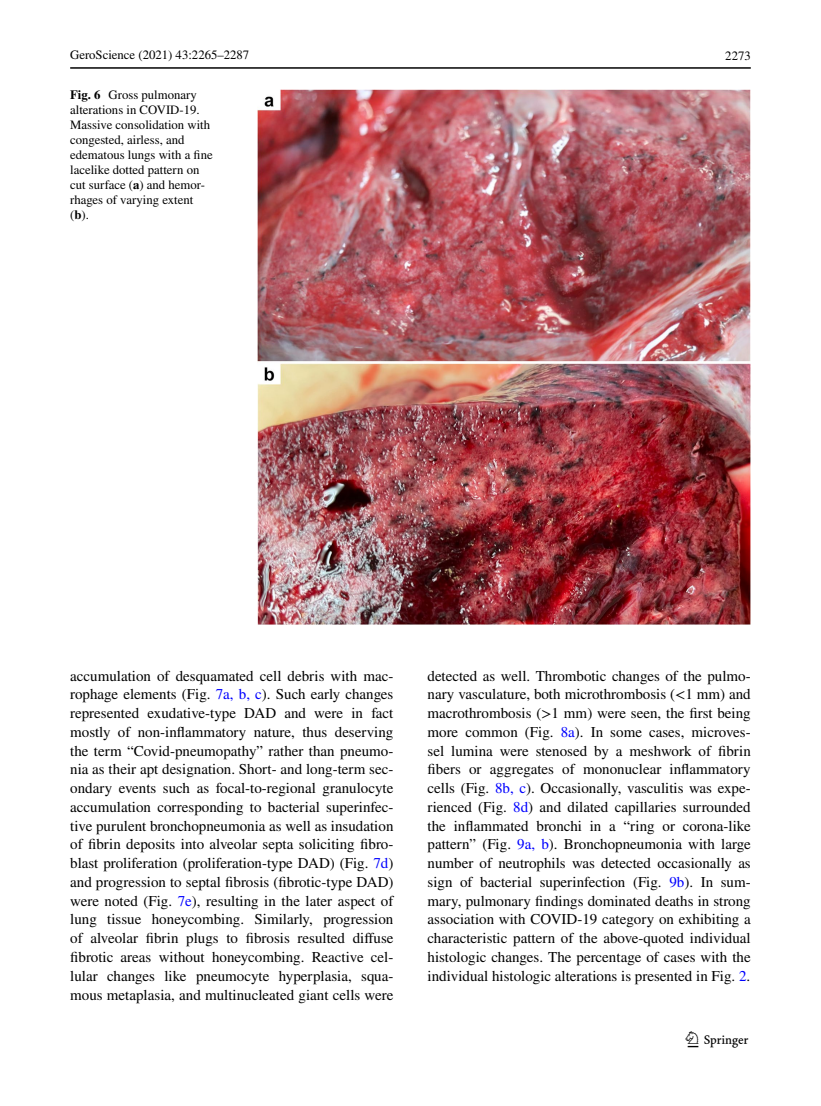
<style>
.page{position:relative;width:821px;height:1106px;background:#fff}
.page>*{position:absolute;margin:0;border:0;box-sizing:border-box;transform-origin:0 0}
.t1{font:22.5px "Springnew Regular 9";color:#000}
.t2{font:15px/18.8px "STIX";color:#000;text-align:justify}
.t3{font:12.75px/15px "STIX";color:#000}
.t4{font:12.75px "STIX Regular 10";color:#000}
.s1{font-weight:700}
.s2{color:#00f}
</style>
<div class="page">
<hr style="left:70px;top:67px;width:680px;height:2px;background:#000">
<img style="left:257px;top:89px;width:493px;height:535px">
<p class="t3" style="left:70px;top:48px;width:181px">GeroScience (2021) 43:2265–2287</p>
<p class="t3" style="left:70px;top:88px;width:144px"><span class="s1">Fig. 6</span> Gross pulmonary alterations in COVID-19.<br>Massive consolidation with congested, airless, and edematous lungs with a fine lacelike dotted pattern on cut surface (<span class="s1">a</span>) and hemor&shy;rhages of varying extent (<span class="s1">b</span>).</p>
<p class="t4" style="left:725px;top:47px;width:27px">2273</p>
<p class="t2" style="left:70px;top:667px;width:325px">accumulation of desquamated cell debris with mac&shy;rophage elements (Fig. <span class="s2">7a, b, c</span>). Such early changes represented exudative-type DAD and were in fact mostly of non-inflammatory nature, thus deserving the term “Covid-pneumopathy” rather than pneumo&shy;nia as their apt designation. Short- and long-term sec&shy;ondary events such as focal-to-regional granulocyte accumulation corresponding to bacterial superinfec&shy;tive purulent bronchopneumonia as well as insudation of fibrin deposits into alveolar septa soliciting fibro&shy;blast proliferation (proliferation-type DAD) (Fig. <span class="s2">7d</span>) and progression to septal fibrosis (fibrotic-type DAD) were noted (Fig. <span class="s2">7e</span>), resulting in the later aspect of lung tissue honeycombing. Similarly, progression of alveolar fibrin plugs to fibrosis resulted diffuse fibrotic areas without honeycombing. Reactive cel&shy;lular changes like pneumocyte hyperplasia, squa&shy;mous metaplasia, and multinucleated giant cells were</p>
<p class="t2" style="left:427px;top:667px;width:325px">detected as well. Thrombotic changes of the pulmo&shy;nary vasculature, both microthrombosis (&lt;1 mm) and macrothrombosis (&gt;1 mm) were seen, the first being more common (Fig. <span class="s2">8a</span>). In some cases, microves&shy;sel lumina were stenosed by a meshwork of fibrin fibers or aggregates of mononuclear inflammatory cells (Fig. <span class="s2">8b, c</span>). Occasionally, vasculitis was expe&shy;rienced (Fig. <span class="s2">8d</span>) and dilated capillaries surrounded the inflammated bronchi in a “ring or corona-like pattern” (Fig. <span class="s2">9a, b</span>). Bronchopneumonia with large number of neutrophils was detected occasionally as sign of bacterial superinfection (Fig. <span class="s2">9b</span>). In sum&shy;mary, pulmonary findings dominated deaths in strong association with COVID-19 category on exhibiting a characteristic pattern of the above-quoted individual histologic changes. The percentage of cases with the individual histologic alterations is presented in Fig. <span class="s2">2</span>.</p>
<h1 class="t1" style="left:687px;top:1031px;width:62px">1 3</h1>
</div>
